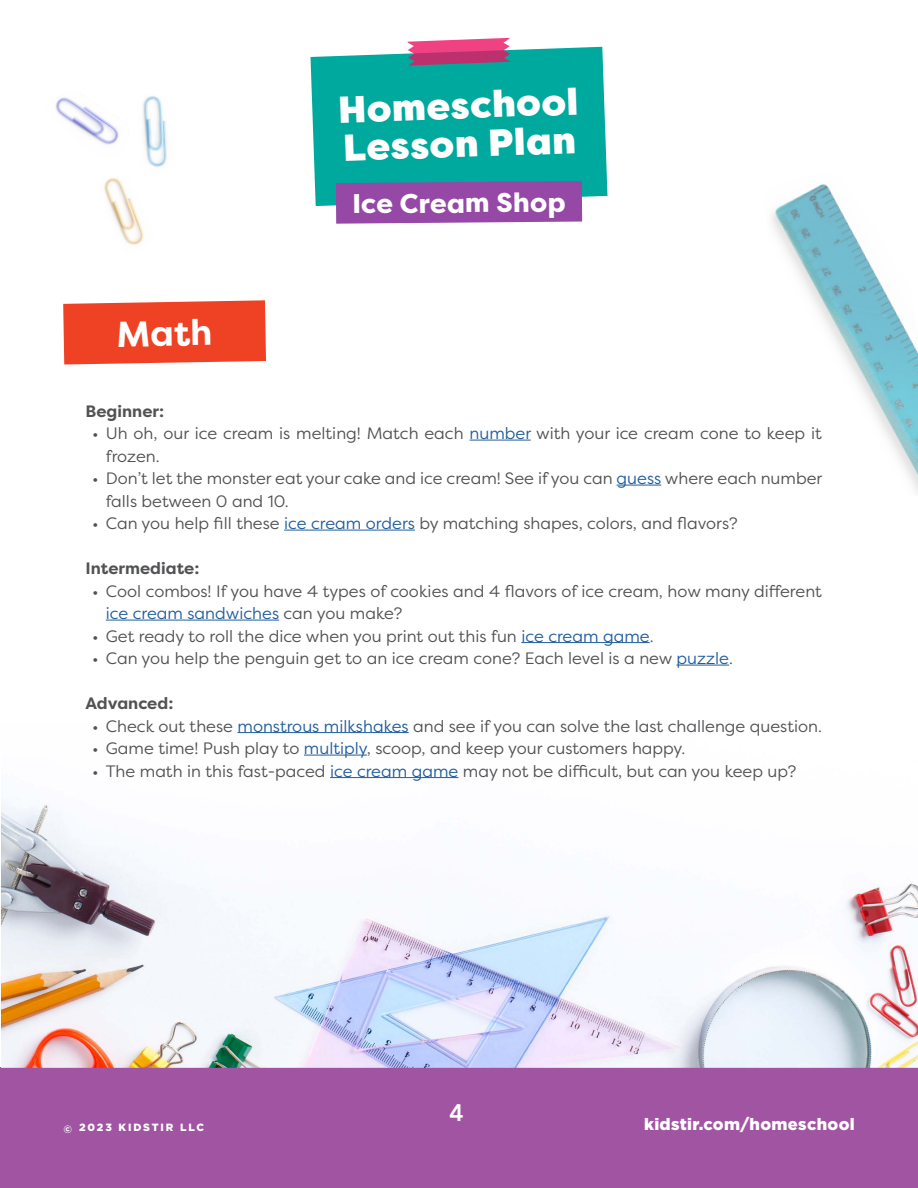
<style>
.page{position:relative;width:918px;height:1188px;background:#fff}
.page>*{position:absolute;margin:0;border:0;box-sizing:border-box;transform-origin:0 0}
.t1{font:900 37.5px/38.5px "Filson Pro";color:#fff}
.t2{font:700 36px "Filson Pro";color:#fff}
.t3{font:800 27px "Filson Pro";color:#fff}
.t4{font:500 24px "Mikado";color:#fff}
.t5{font:16.5px/22.5px "Filson Pro";color:#515254}
.t6{font:700 16.5px "Filson Pro";color:#515254}
.t7{font:900 16.5px "Gotham";letter-spacing:.02em;color:#fff}
.t8{font:900 10.5px "Gotham";letter-spacing:.18em;color:#fff}
.s1{color:#215e9e}
</style>
<div class="page">
<div style="left:0;top:1067px;width:918px;height:121px;background:#a154a1"></div>
<div style="left:310px;top:47px;width:298px;height:159px;background:#00a99d"></div>
<svg style="left:408px;top:38px;width:102px;height:28px;background:#c25587"></svg>
<svg style="left:336px;top:181px;width:246px;height:43px;background:#9450a8"></svg>
<img style="left:143px;top:96px;width:24px;height:71px">
<img style="left:104px;top:159px;width:55px;height:86px">
<img style="left:55px;top:97px;width:85px;height:72px">
<img style="left:772px;top:184px;width:146px;height:309px">
<img style="left:1px;top:733px;width:917px;height:334px">
<svg style="left:63px;top:300px;width:203px;height:65px;background:#f04e32"></svg>
<hr style="left:470px;top:440px;width:61px;height:1px;background:#215e9e">
<hr style="left:617px;top:485px;width:44px;height:1px;background:#215e9e">
<hr style="left:284px;top:530px;width:131px;height:1px;background:#215e9e">
<hr style="left:106px;top:620px;width:173px;height:1px;background:#215e9e">
<hr style="left:521px;top:642px;width:129px;height:1px;background:#215e9e">
<hr style="left:676px;top:665px;width:53px;height:1px;background:#215e9e">
<hr style="left:237px;top:732px;width:172px;height:1px;background:#215e9e">
<hr style="left:304px;top:755px;width:63px;height:1px;background:#215e9e">
<hr style="left:330px;top:777px;width:128px;height:1px;background:#215e9e">
<h2 class="t2" style="left:116px;top:311px;width:97px;rotate:-1deg">Math</h2>
<h1 class="t1" style="left:338px;top:91px;width:241px;rotate:-2deg">Homeschool<br>Lesson Plan</h1>
<h3 class="t3" style="left:352px;top:188px;width:215px;rotate:-1deg">Ice Cream Shop</h3>
<p class="t6" style="left:86px;top:401px;width:80px">Beginner:</p>
<p class="t5" style="left:106px;top:422px;width:718px;text-indent:-13px">• Uh oh, our ice cream is melting! Match each <span class="s1">number</span> with your ice cream cone to keep it frozen.</p>
<p class="t5" style="left:106px;top:467px;width:718px;text-indent:-13px">• Don’t let the monster eat your cake and ice cream! See if you can <span class="s1">guess</span> where each number falls between 0 and 10.</p>
<p class="t5" style="left:92px;top:512px;width:647px">• Can you help fill these <span class="s1">ice cream orders</span> by matching shapes, colors, and flavors?</p>
<p class="t6" style="left:86px;top:558px;width:115px">Intermediate:</p>
<p class="t5" style="left:106px;top:579px;width:718px;text-indent:-13px">• Cool combos! If you have 4 types of cookies and 4 flavors of ice cream, how many different <span class="s1">ice cream sandwiches</span> can you make?</p>
<p class="t5" style="left:92px;top:624px;width:563px">• Get ready to roll the dice when you print out this fun <span class="s1">ice cream game</span>.</p>
<p class="t5" style="left:92px;top:647px;width:642px">• Can you help the penguin get to an ice cream cone? Each level is a new <span class="s1">puzzle</span>.</p>
<p class="t6" style="left:86px;top:693px;width:89px">Advanced:</p>
<p class="t5" style="left:92px;top:714px;width:731px">• Check out these <span class="s1">monstrous milkshakes</span> and see if you can solve the last challenge question.</p>
<p class="t5" style="left:92px;top:737px;width:595px">• Game time! Push play to <span class="s1">multiply</span>, scoop, and keep your customers happy.</p>
<p class="t5" style="left:92px;top:759px;width:705px">• The math in this fast-paced <span class="s1">ice cream game</span> may not be difficult, but can you keep up?</p>
<p class="t8" style="left:64px;top:1120px;width:142px">© 2023 KIDSTIR LLC</p>
<h3 class="t4" style="left:450px;top:1098px;width:16px">4</h3>
<p class="t7" style="left:644px;top:1113px;width:212px">kidstir.com/homeschool</p>
</div>
